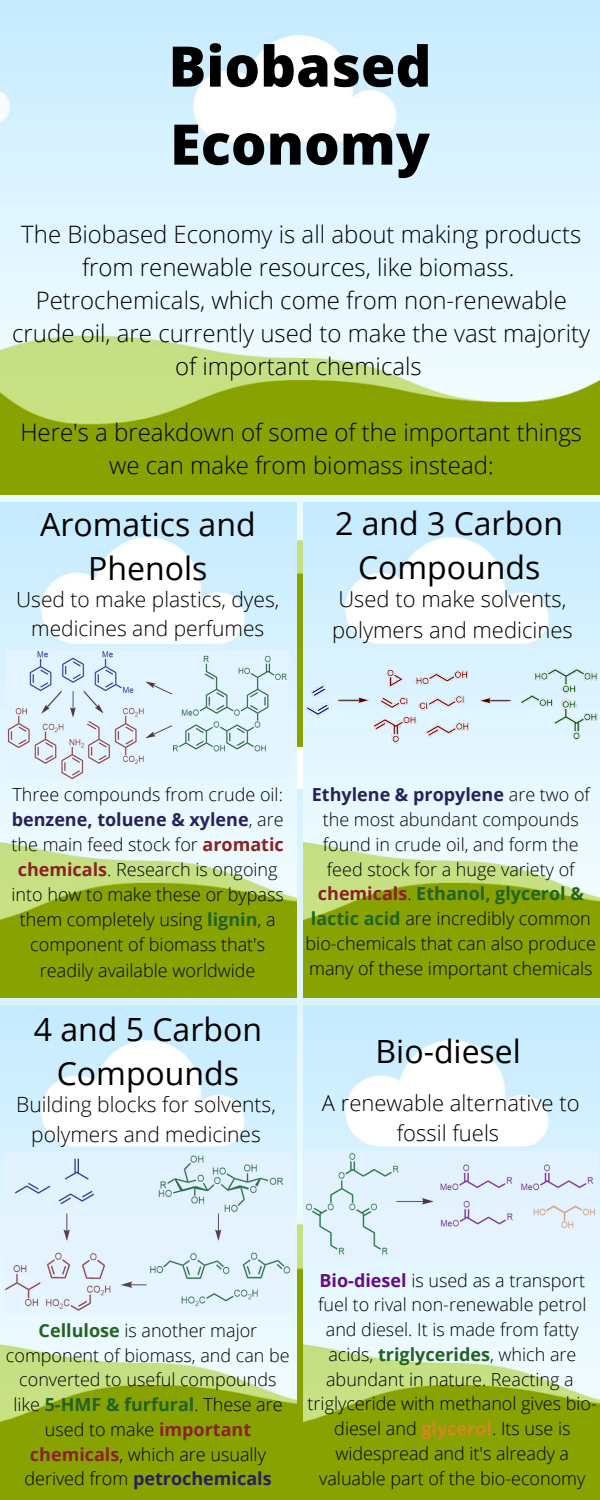
<style>
.page{position:relative;width:600px;height:1500px;background:#fff}
.page>*{position:absolute;margin:0;border:0;box-sizing:border-box;transform-origin:0 0}
.t1{font:800 56px/78px "Open Sans";color:#000}
.t2{font:32px/44.2px "Open Sans";color:#000;text-align:center}
.t3{font:300 24px/33px "Open Sans";color:#000;text-align:center}
.t4{font:300 22px/30.8px "Open Sans";color:#000}
.t5{font:300 21px/29.2px "Open Sans";color:#000;text-align:center}
.t6{font:300 18px/24.8px "Open Sans";color:#000;text-align:center}
.s1{font-weight:700;color:#26215c}
.s2{font-weight:700;color:#892321}
.s3{font-weight:700;color:#226321}
.s4{font-weight:700;color:#660b8b}
.s5{font-weight:700;color:#d18725}
</style>
<div class="page">
<img style="left:0;top:505px;width:600px;height:995px">
<img style="left:0;top:0;width:600px;height:495px">
<img style="left:304px;top:502px;width:296px;height:496px">
<img style="left:304px;top:1005px;width:296px;height:495px">
<img style="left:6px;top:650px;width:282px;height:131px">
<img style="left:306px;top:667px;width:292px;height:76px">
<img style="left:3px;top:1154px;width:290px;height:159px">
<img style="left:305px;top:1152px;width:292px;height:105px">
<h1 class="t1" style="left:169px;top:26px;width:264px">Biobased<br>Economy</h1>
<h3 class="t3" style="left:12px;top:217px;width:580px">The Biobased Economy is all about making products from renewable resources, like biomass.<br>Petrochemicals, which come from non-renewable crude oil, are currently used to make the vast majority of important chemicals</h3>
<h3 class="t3" style="left:20px;top:415px;width:563px">Here's a breakdown of some of the important things we can make from biomass instead:</h3>
<h2 class="t2" style="left:40px;top:501px;width:217px">Aromatics and<br>Phenols</h2>
<p class="t5" style="left:16px;top:584px;width:265px">Used to make plastics, dyes, medicines and perfumes</p>
<h2 class="t2" style="left:335px;top:501px;width:230px">2 and 3 Carbon<br>Compounds</h2>
<p class="t4" style="left:332px;top:584px;width:242px">Used to make solvents, polymers and medicines</p>
<p class="t6" style="left:12px;top:782px;width:274px;line-height:25.1px">Three compounds from crude oil: <span class="s1">benzene, toluene &amp; xylene</span>, are the main feed stock for <span class="s2">aromatic chemicals</span>. Research is ongoing into how to make these or bypass them completely using <span class="s3">lignin</span>, a component of biomass that's readily available worldwide</p>
<p class="t6" style="left:306px;top:782px;width:292px"><span class="s1">Ethylene &amp; propylene</span> are two of the most abundant compounds found in crude oil, and form the feed stock for a huge variety of <span class="s2">chemicals</span>. <span class="s3">Ethanol, glycerol &amp; lactic acid</span> are incredibly common bio-chemicals that can also produce many of these important chemicals</p>
<h2 class="t2" style="left:34px;top:1006px;width:230px">4 and 5 Carbon<br>Compounds</h2>
<p class="t5" style="left:16px;top:1090px;width:261px">Building blocks for solvents, polymers and medicines</p>
<h2 class="t2" style="left:376px;top:1028px;width:147px">Bio-diesel</h2>
<p class="t4" style="left:322px;top:1087px;width:259px;text-align:center">A renewable alternative to fossil fuels</p>
<p class="t6" style="left:6px;top:1318px;width:285px"><span class="s3">Cellulose</span> is another major component of biomass, and can be converted to useful compounds like <span class="s3">5-HMF &amp; furfural</span>. These are used to make <span class="s2">important chemicals</span>, which are usually derived from <span class="s1">petrochemicals</span></p>
<p class="t6" style="left:308px;top:1267px;width:291px"><span class="s4">Bio-diesel</span> is used as a transport fuel to rival non-renewable petrol and diesel. It is made from fatty acids, <span class="s3">triglycerides</span>, which are abundant in nature. Reacting a triglyceride with methanol gives bio&shy;diesel and <span class="s5">glycerol</span>. Its use is widespread and it's already a valuable part of the bio-economy</p>
</div>
